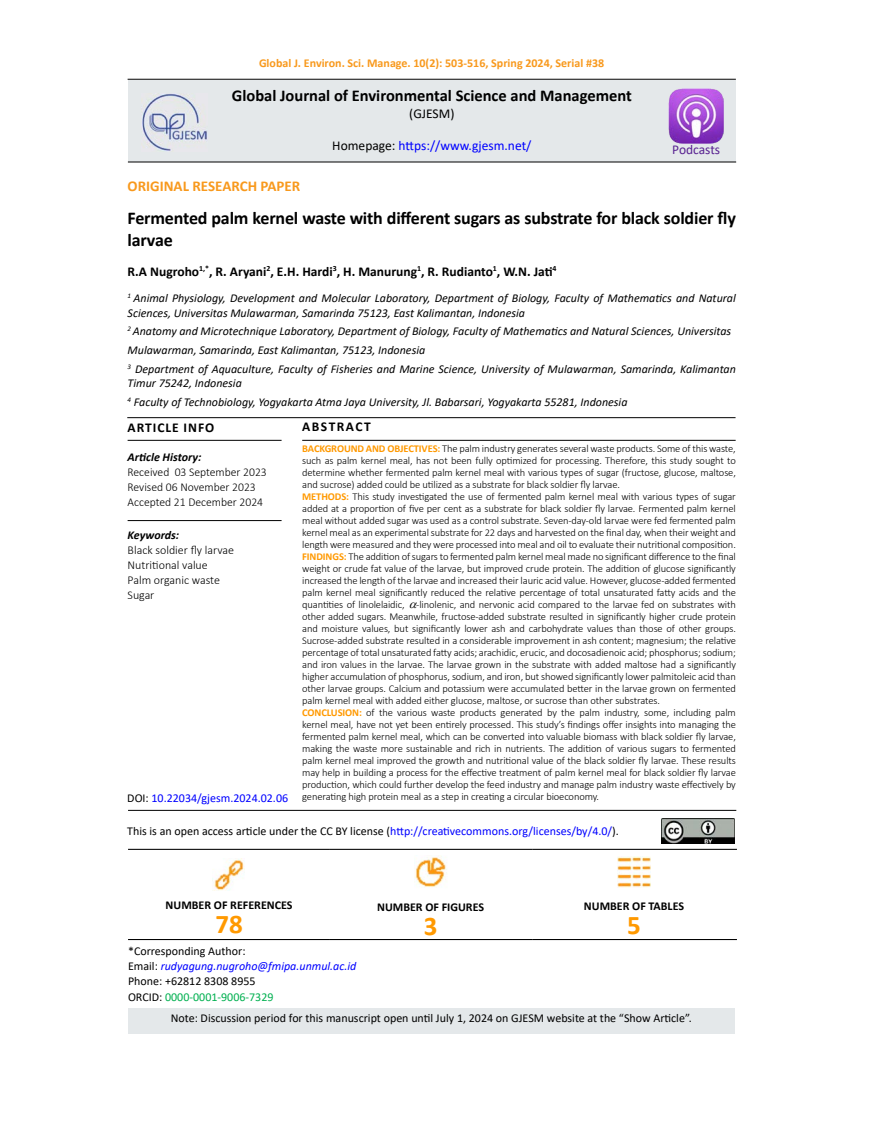
<style>
.page{position:relative;width:872px;height:1127px;background:#fff}
.page>*{position:absolute;margin:0;border:0;box-sizing:border-box;transform-origin:0 0}
.t1{font:700 27px "Calibri";color:#f90}
.t2{font:700 18px/21.6px "Calibri";letter-spacing:-.01em;color:#000}
.t3{font:700 16.5px "Calibri";color:#000}
.t4{font:700 15px "Calibri";color:#f8991d}
.t5{font:700 13.5px "Calibri";color:#000}
.t6{font:13.5px "Calibri";color:#00f}
.t7{font:700 13.5px "Calibri";letter-spacing:.07em;color:#000}
.t8{font:700 13.5px "Calibri";letter-spacing:.11em;color:#000}
.t9{font:13.5px "Calibri";color:#582291}
.t10{font:13.5px "Calibri";color:#000}
.t11{font:italic 12px/18.6px "Calibri";color:#000}
.t12{font:12px/15px "Calibri";color:#000}
.t13{font:300 12px/15px "Calibri";color:#000}
.t14{font:700 12px "Calibri";color:#f8991d}
.t15{font:700 12px "Calibri";color:#000}
.t16{font:12px "Calibri";color:#00f}
.t17{font:italic 700 12px "Calibri";color:#000}
.t18{font:300 10.5px/12px "Calibri";letter-spacing:-.01em;color:#000}
.s1{color:#000}
.s2{font-weight:700;color:#f90}
.s3{color:#00f}
.s4{font-style:italic;color:#00f}
.s5{color:#00b050}
</style>
<div class="page">
<hr style="left:128px;top:79px;width:608px;height:1px;background:#000">
<div style="left:128px;top:80px;width:608px;height:82px;background:#e4e8ea"></div>
<hr style="left:128px;top:440px;width:153px;height:1px;background:#000">
<hr style="left:302px;top:440px;width:433px;height:1px;background:#000">
<hr style="left:128px;top:520px;width:153px;height:1px;background:#000">
<hr style="left:127px;top:417px;width:608px;height:1px;background:#000">
<hr style="left:128px;top:810px;width:608px;height:1px;background:#000">
<hr style="left:128px;top:162px;width:608px;height:1px;background:#000">
<hr style="left:128px;top:849px;width:201px;height:1px;background:#000">
<hr style="left:329px;top:849px;width:203px;height:1px;background:#000">
<hr style="left:532px;top:849px;width:205px;height:1px;background:#000">
<hr style="left:128px;top:939px;width:201px;height:1px;background:#000">
<hr style="left:329px;top:939px;width:203px;height:1px;background:#000">
<hr style="left:532px;top:939px;width:205px;height:1px;background:#000">
<img style="left:212px;top:858px;width:33px;height:32px">
<img style="left:414px;top:855px;width:33px;height:32px">
<img style="left:617px;top:856px;width:34px;height:31px">
<div style="left:128px;top:1008px;width:607px;height:26px;background:#e4e8ea"></div>
<img style="left:141px;top:94px;width:66px;height:57px">
<img style="left:669px;top:88px;width:54px;height:55px">
<img style="left:661px;top:818px;width:73px;height:26px">
<p class="t14" style="left:259px;top:54px;width:347px">Global J. Environ. Sci. Manage. 10(2): 503-516, Spring 2024, Serial #38</p>
<h3 class="t3" style="left:232px;top:84px;width:401px">Global Journal of Environmental Science and Management</h3>
<p class="t10" style="left:409px;top:104px;width:47px">(GJESM)</p>
<p class="t6" style="left:332px;top:136px;width:201px"><span class="s1">Homepage:</span> https://www.gjesm.net/</p>
<h3 class="t4" style="left:128px;top:175px;width:174px">ORIGINAL RESEARCH PAPER</h3>
<h2 class="t2" style="left:128px;top:207px;width:610px">Fermented palm kernel waste with different sugars as substrate for black soldier fly larvae</h2>
<p class="t5" style="left:128px;top:262px;width:430px">R.A Nugroho<sup>1,*</sup>, R. Aryani<sup>2</sup>, E.H. Hardi<sup>3</sup>, H. Manurung<sup>1</sup>, R. Rudianto<sup>1</sup>, W.N. Jati<sup>4</sup></p>
<p class="t11" style="left:128px;top:290px;width:610px;line-height:14.4px"><sup>1</sup> Animal Physiology, Development and Molecular Laboratory, Department of Biology, Faculty of Mathematics and Natural<br>Sciences, Universitas Mulawarman, Samarinda 75123, East Kalimantan, Indonesia</p>
<p class="t11" style="left:128px;top:321px;width:610px"><sup>2</sup> Anatomy and Microtechnique Laboratory, Department of Biology, Faculty of Mathematics and Natural Sciences, Universitas<br>Mulawarman, Samarinda, East Kalimantan, 75123, Indonesia<br><sup>3</sup> Department of Aquaculture, Faculty of Fisheries and Marine Science, University of Mulawarman, Samarinda, Kalimantan</p>
<p class="t11" style="left:128px;top:373px;width:501px">Timur 75242, Indonesia<br><sup>4</sup> Faculty of Technobiology, Yogyakarta Atma Jaya University, Jl. Babarsari, Yogyakarta 55281, Indonesia</p>
<p class="t18" style="left:302px;top:443px;width:435px"><span class="s2">BACKGROUND AND OBJECTIVES:</span> The palm industry generates several waste products. Some of this waste, such as palm kernel meal, has not been fully optimized for processing. Therefore, this study sought to determine whether fermented palm kernel meal with various types of sugar (fructose, glucose, maltose, and sucrose) added could be utilized as a substrate for black soldier fly larvae.<br><span class="s2">METHODS:</span> This study investigated the use of fermented palm kernel meal with various types of sugar added at a proportion of five per cent as a substrate for black soldier fly larvae. Fermented palm kernel meal without added sugar was used as a control substrate. Seven-day-old larvae were fed fermented palm kernel meal as an experimental substrate for 22 days and harvested on the final day, when their weight and length were measured and they were processed into meal and oil to evaluate their nutritional composition.<br><span class="s2">FINDINGS:</span> The addition of sugars to fermented palm kernel meal made no significant difference to the final weight or crude fat value of the larvae, but improved crude protein. The addition of glucose significantly increased the length of the larvae and increased their lauric acid value. However, glucose-added fermented palm kernel meal significantly reduced the relative percentage of total unsaturated fatty acids and the quantities of linolelaidic, -linolenic, and nervonic acid compared to the larvae fed on substrates with other added sugars. Meanwhile, fructose-added substrate resulted in significantly higher crude protein and moisture values, but significantly lower ash and carbohydrate values than those of other groups.<br>Sucrose-added substrate resulted in a considerable improvement in ash content; magnesium; the relative percentage of total unsaturated fatty acids; arachidic, erucic, and docosadienoic acid; phosphorus; sodium; and iron values in the larvae. The larvae grown in the substrate with added maltose had a significantly higher accumulation of phosphorus, sodium, and iron, but showed significantly lower palmitoleic acid than other larvae groups. Calcium and potassium were accumulated better in the larvae grown on fermented palm kernel meal with added either glucose, maltose, or sucrose than other substrates.<br><span class="s2">CONCLUSION:</span> of the various waste products generated by the palm industry, some, including palm kernel meal, have not yet been entirely processed. This study’s findings offer insights into managing the fermented palm kernel meal, which can be converted into valuable biomass with black soldier fly larvae, making the waste more sustainable and rich in nutrients. The addition of various sugars to fermented palm kernel meal improved the growth and nutritional value of the black soldier fly larvae. These results may help in building a process for the effective treatment of palm kernel meal for black soldier fly larvae production, which could further develop the feed industry and manage palm industry waste effectively by generating high protein meal as a step in creating a circular bioeconomy.</p>
<p class="t9" style="left:672px;top:140px;width:49px">Podcasts</p>
<p class="t8" style="left:302px;top:417px;width:70px">ABSTRACT</p>
<p class="t7" style="left:128px;top:418px;width:88px">ARTICLE INFO</p>
<p class="t17" style="left:128px;top:449px;width:75px">Article History:</p>
<p class="t13" style="left:128px;top:465px;width:141px">Received 03 September 2023<br>Revised 06 November 2023<br>Accepted 21 December 2024</p>
<p class="t17" style="left:128px;top:526px;width:53px">Keywords:</p>
<p class="t13" style="left:128px;top:542px;width:108px">Black soldier fly larvae<br>Nutritional value<br>Palm organic waste<br>Sugar</p>
<p class="t16" style="left:127px;top:790px;width:162px"><span class="s1">DOI:</span> 10.22034/gjesm.2024.02.06</p>
<p class="t12" style="left:127px;top:823px;width:493px">This is an open access article under the CC BY license (<span class="s3">http://creativecommons.org/licenses/by/4.0/</span>).</p>
<p class="t15" style="left:166px;top:897px;width:128px">NUMBER OF REFERENCES</p>
<h1 class="t1" style="left:215px;top:905px;width:29px">78</h1>
<p class="t12" style="left:128px;top:944px;width:230px">*Corresponding Author:<br>Email: <span class="s4">rudyagung.nugroho@fmipa.unmul.ac.id<br></span>Phone: +62812 8308 8955<br>ORCID: <span class="s5">0000-0001-9006-7329</span></p>
<p class="t15" style="left:377px;top:898px;width:108px">NUMBER OF FIGURES</p>
<h1 class="t1" style="left:424px;top:906px;width:15px">3</h1>
<p class="t15" style="left:584px;top:897px;width:102px">NUMBER OF TABLES</p>
<h1 class="t1" style="left:627px;top:906px;width:15px">5</h1>
<p class="t12" style="left:171px;top:1010px;width:522px">Note: Discussion period for this manuscript open until July 1, 2024 on GJESM website at the “Show Article”.</p>
</div>
